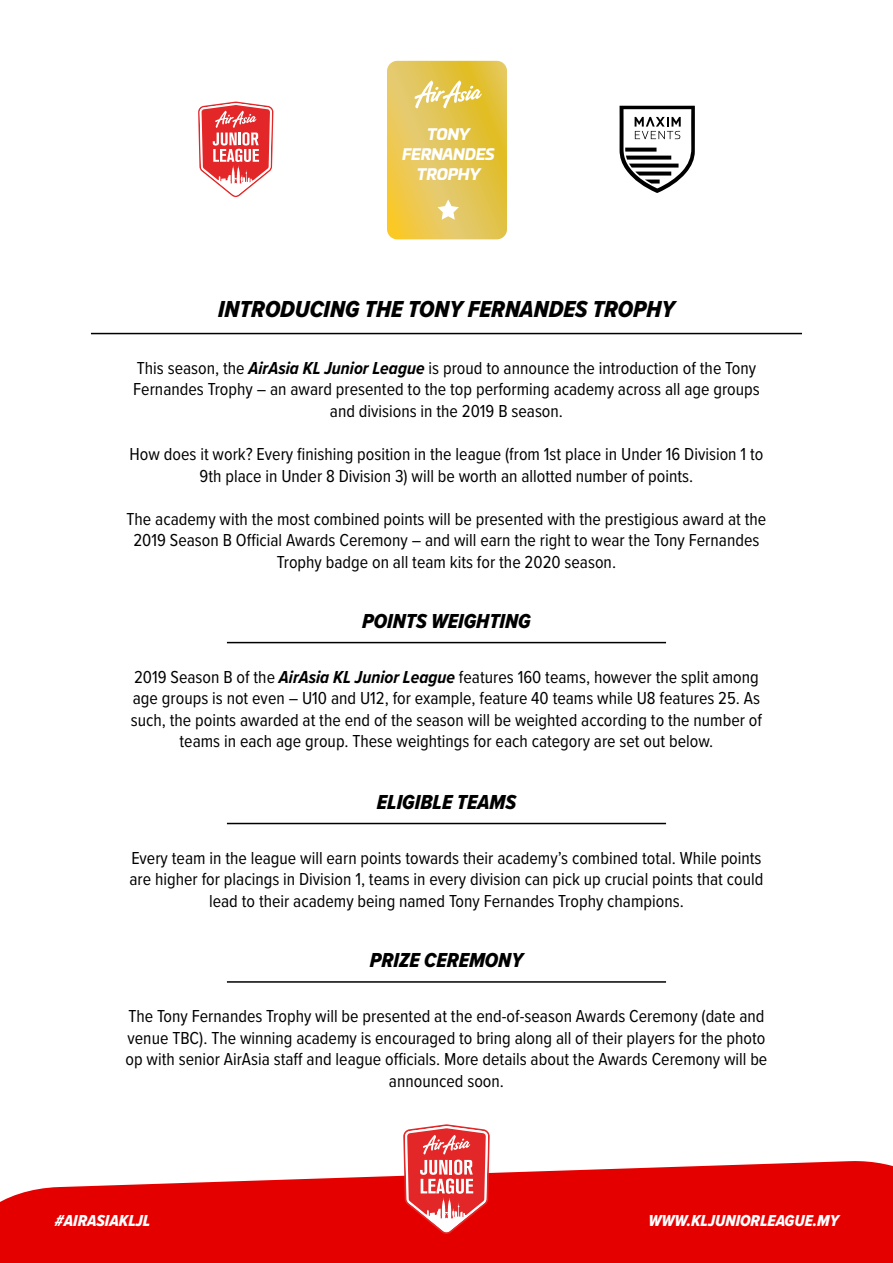
<style>
.page{position:relative;width:893px;height:1263px;background:#fff}
.page>*{position:absolute;margin:0;border:0;box-sizing:border-box;transform-origin:0 0}
.t1{font:24px "Proxima Nova Cond Extrabld It";color:#000}
.t2{font:21px "Proxima Nova Cond Extrabld It";color:#000}
.t3{font:18px/21.6px "Proxima Nova Cond";color:#000;text-align:center}
.t4{font:16.5px "Proxima Nova Cond Extrabld It";color:#fff}
.t5{font:italic 900 15px/20px "Univia Pro";letter-spacing:-.02em;color:#fff;text-align:center}
.s1{font-weight:700;font-style:italic}
</style>
<div class="page">
<hr style="left:91px;top:333px;width:711px;height:1px;background:#000">
<hr style="left:227px;top:642px;width:439px;height:1px;background:#000">
<hr style="left:227px;top:823px;width:439px;height:1px;background:#000">
<hr style="left:227px;top:981px;width:439px;height:2px;background:#000">
<svg style="left:198px;top:102px;width:75px;height:95px"></svg>
<svg style="left:620px;top:106px;width:75px;height:87px"></svg>
<svg style="left:387px;top:61px;width:120px;height:178px;background:#e6c756"></svg>
<svg style="left:0;top:1164px;width:893px;height:99px;background:#e71b1b"></svg>
<svg style="left:403px;top:1124px;width:87px;height:110px"></svg>
<p class="t5" style="left:402px;top:123px;width:94px">TONY<br>FERNANDES<br>TROPHY</p>
<h1 class="t1" style="left:218px;top:291px;width:458px">INTRODUCING THE TONY FERNANDES TROPHY</h1>
<p class="t3" style="left:133px;top:356px;width:628px">This season, the <span class="s1">AirAsia KL Junior League</span> is proud to announce the introduction of the Tony<br>Fernandes Trophy – an award presented to the top performing academy across all age groups and divisions in the 2019 B season.</p>
<p class="t3" style="left:130px;top:442px;width:635px">How does it work? Every finishing position in the league (from 1st place in Under 16 Division 1 to<br>9th place in Under 8 Division 3) will be worth an allotted number of points.</p>
<p class="t3" style="left:127px;top:507px;width:641px">The academy with the most combined points will be presented with the prestigious award at the<br>2019 Season B Official Awards Ceremony – and will earn the right to wear the Tony Fernandes<br>Trophy badge on all team kits for the 2020 season.</p>
<p class="t2" style="left:362px;top:605px;width:170px">POINTS WEIGHTING</p>
<p class="t3" style="left:131px;top:665px;width:633px">2019 Season B of the <span class="s1">AirAsia KL Junior League</span> features 160 teams, however the split among age groups is not even – U10 and U12, for example, feature 40 teams while U8 features 25. As such, the points awarded at the end of the season will be weighted according to the number of teams in each age group. These weightings for each category are set out below.</p>
<p class="t2" style="left:377px;top:786px;width:141px">ELIGIBLE TEAMS</p>
<p class="t3" style="left:130px;top:846px;width:635px">Every team in the league will earn points towards their academy’s combined total. While points are higher for placings in Division 1, teams in every division can pick up crucial points that could lead to their academy being named Tony Fernandes Trophy champions.</p>
<p class="t2" style="left:370px;top:944px;width:155px">PRIZE CEREMONY</p>
<p class="t3" style="left:126px;top:1004px;width:643px">The Tony Fernandes Trophy will be presented at the end-of-season Awards Ceremony (date and venue TBC). The winning academy is encouraged to bring along all of their players for the photo op with senior AirAsia staff and league officials. More details about the Awards Ceremony will be announced soon.</p>
<p class="t4" style="left:55px;top:1208px;width:97px">#AIRASIAKLJL</p>
<p class="t4" style="left:648px;top:1208px;width:192px">WWW.KLJUNIORLEAGUE.MY</p>
</div>
